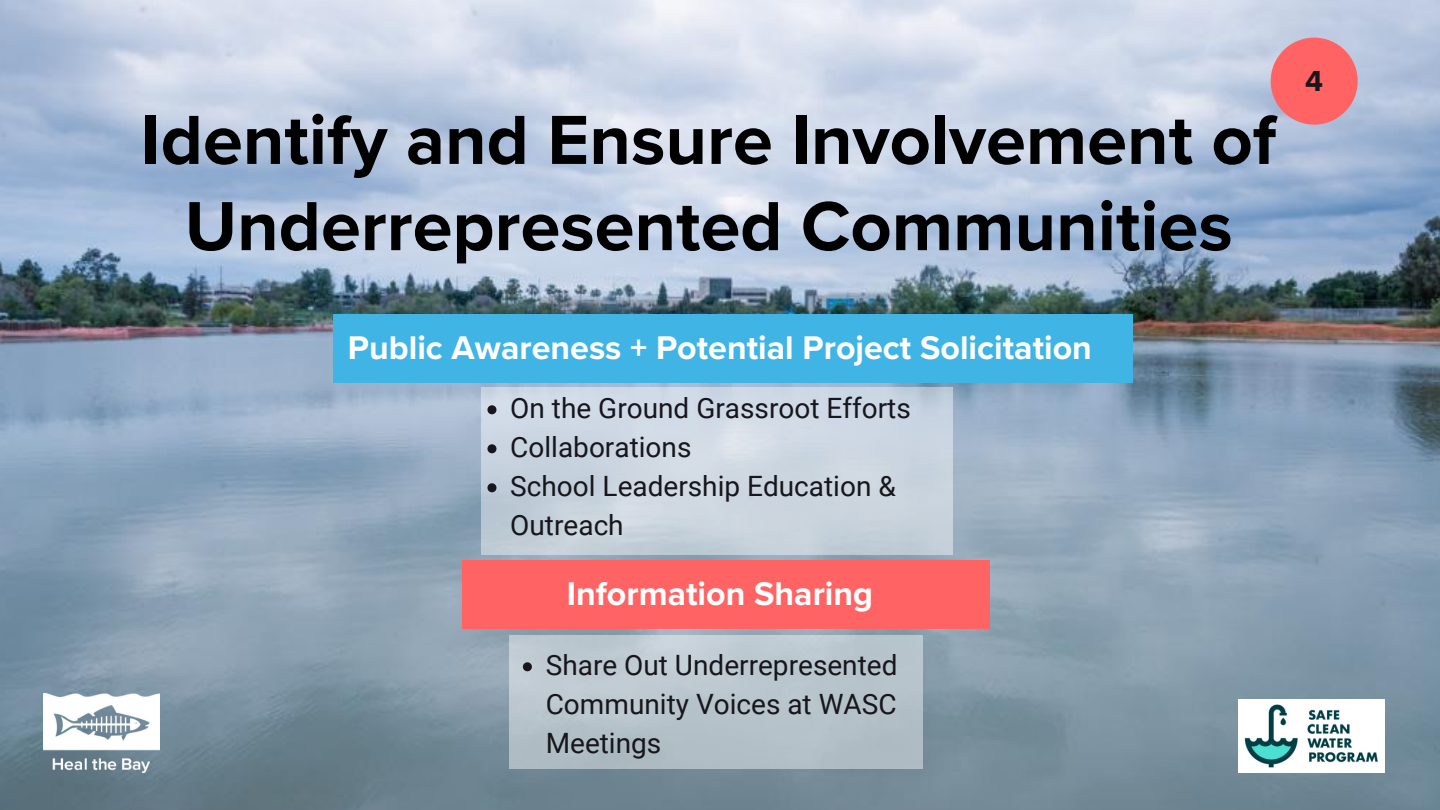
<style>
.page{position:relative;width:1440px;height:810px;background:#fff}
.page>*{position:absolute;margin:0;border:0;box-sizing:border-box;transform-origin:0 0}
.t1{font:700 72px/86.2px "Proxima Nova";color:#000;text-align:center}
.t2{font:700 34px "Proxima Nova";color:#fff}
.t3{font:700 30px "Proxima Nova";color:#17161c}
.t4{font:28px/39px "Roboto";color:#17161c}
</style>
<div class="page">
<img style="left:0;top:0;width:1440px;height:810px">
<div style="left:1271px;top:38px;width:87px;height:87px;background:#ff6363;border-radius:50%"></div>
<div style="left:333px;top:314px;width:800px;height:69px;background:#40b4e5"></div>
<div style="left:463px;top:560px;width:527px;height:69px;background:#ff6363"></div>
<div style="left:510px;top:635px;width:413px;height:133px;background:#b7c4cc"></div>
<svg style="left:481px;top:387px;width:471px;height:167px;background:#cad5df"></svg>
<svg style="left:487px;top:405px;width:9px;height:9px"></svg>
<svg style="left:487px;top:444px;width:9px;height:9px"></svg>
<svg style="left:487px;top:483px;width:9px;height:9px"></svg>
<svg style="left:523px;top:662px;width:9px;height:9px"></svg>
<img style="left:44px;top:693px;width:115px;height:80px">
<img style="left:1239px;top:699px;width:145px;height:74px">
<h1 class="t1" style="left:141px;top:100px;width:1137px">Identify and Ensure Involvement of<br>Underrepresented Communities</h1>
<p class="t3" style="left:1305px;top:67px;width:19px">4</p>
<p class="t2" style="left:348px;top:332px;width:746px">Public Awareness + Potential Project Solicitation</p>
<p class="t4" style="left:510px;top:389px;width:402px">On the Ground Grassroot Efforts<br>Collaborations<br>School Leadership Education &amp;<br>Outreach</p>
<p class="t2" style="left:567px;top:578px;width:308px">Information Sharing</p>
<p class="t4" style="left:546px;top:646px;width:353px;text-align:justify">Share Out Underrepresented Community Voices at WASC Meetings</p>
</div>
